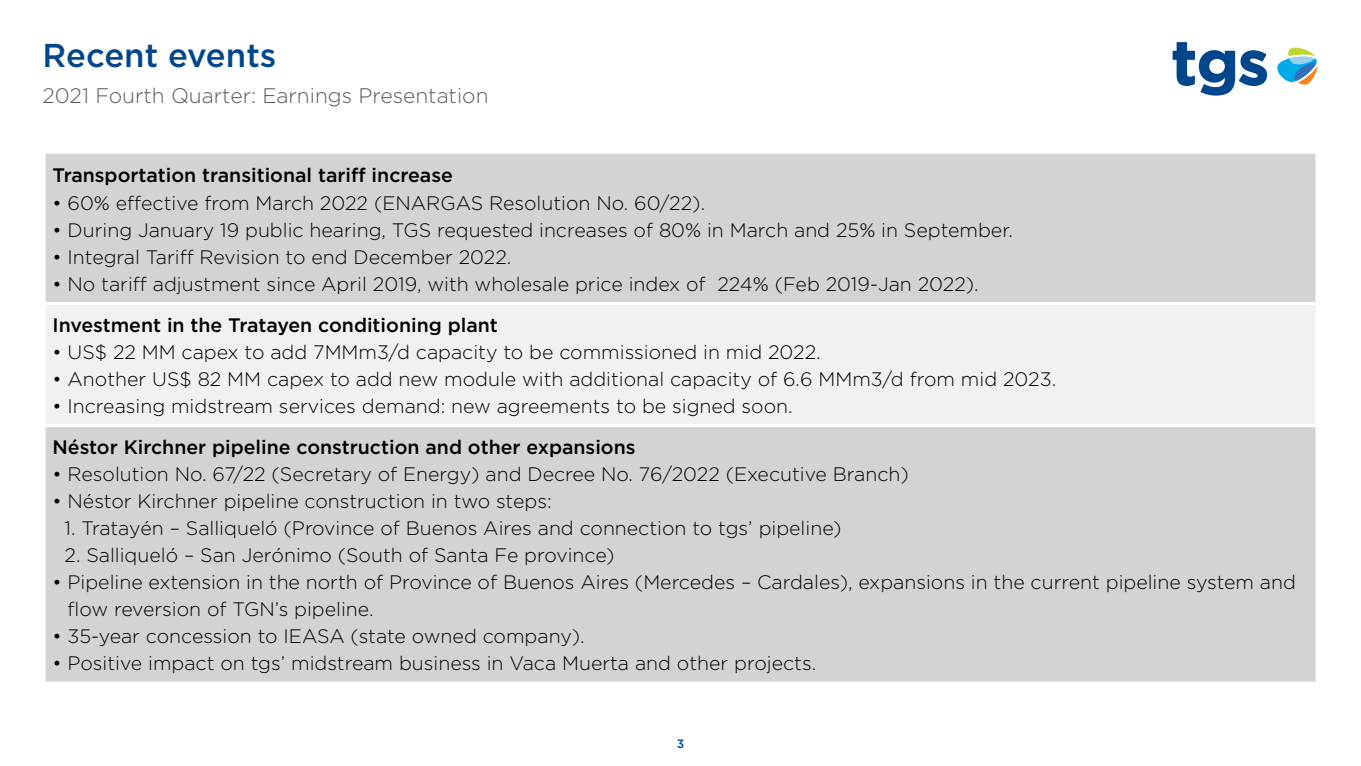
<style>
.page{position:relative;width:1361px;height:766px;background:#fff}
.page>*{position:absolute;margin:0;border:0;box-sizing:border-box;transform-origin:0 0}
.t1{font:500 33px "Gotham";color:#00468b}
.t2{font:300 21px "Gotham";color:#58595b}
.t3{font:300 19.5px/27px "Gotham";color:#000}
.t4{font:500 19.5px "Gotham";color:#000}
.t5{font:500 12px "Gotham";color:#00468b}
</style>
<div class="page">
<svg style="left:1172px;top:42px;width:95px;height:54px"></svg>
<svg style="left:1277px;top:47px;width:40px;height:38px"></svg>
<div style="left:46px;top:154px;width:1269px;height:527px;background:#d1d3d4"></div>
<div style="left:44px;top:303px;width:1273px;height:122px;background:#f1f1f2"></div>
<hr style="left:43px;top:305px;width:3px;height:119px;background:#fff">
<hr style="left:1315px;top:303px;width:3px;height:122px;background:#fff">
<hr style="left:43px;top:302px;width:1272px;height:3px;background:#fff">
<hr style="left:43px;top:424px;width:1272px;height:3px;background:#fff">
<h1 class="t1" style="left:43px;top:33px;width:235px">Recent events</h1>
<p class="t2" style="left:43px;top:84px;width:447px">2021 Fourth Quarter: Earnings Presentation</p>
<p class="t4" style="left:53px;top:163px;width:402px">Transportation transitional tariff increase</p>
<p class="t3" style="left:53px;top:189px;width:654px">• 60% effective from March 2022 (ENARGAS Resolution No. 60/22).</p>
<p class="t3" style="left:53px;top:216px;width:962px">• During January 19 public hearing, TGS requested increases of 80% in March and 25% in September.</p>
<p class="t3" style="left:53px;top:243px;width:460px">• Integral Tariff Revision to end December 2022.</p>
<p class="t3" style="left:53px;top:270px;width:927px">• No tariff adjustment since April 2019, with wholesale price index of 224% (Feb 2019-Jan 2022).</p>
<p class="t4" style="left:53px;top:312px;width:447px">Investment in the Tratayen conditioning plant</p>
<p class="t3" style="left:53px;top:338px;width:769px">• US$ 22 MM capex to add 7MMm3/d capacity to be commissioned in mid 2022.</p>
<p class="t3" style="left:53px;top:365px;width:1005px">• Another US$ 82 MM capex to add new module with additional capacity of 6.6 MMm3/d from mid 2023.</p>
<p class="t3" style="left:53px;top:392px;width:741px">• Increasing midstream services demand: new agreements to be signed soon.</p>
<p class="t4" style="left:53px;top:434px;width:584px">Néstor Kirchner pipeline construction and other expansions</p>
<p class="t3" style="left:53px;top:460px;width:858px">• Resolution No. 67/22 (Secretary of Energy) and Decree No. 76/2022 (Executive Branch)</p>
<p class="t3" style="left:53px;top:487px;width:501px">• Néstor Kirchner pipeline construction in two steps:</p>
<p class="t3" style="left:65px;top:514px;width:778px">1. Tratayén – Salliqueló (Province of Buenos Aires and connection to tgs’ pipeline)</p>
<p class="t3" style="left:65px;top:541px;width:551px">2. Salliqueló – San Jerónimo (South of Santa Fe province)</p>
<p class="t3" style="left:68px;top:568px;width:1230px;text-indent:-15px">• Pipeline extension in the north of Province of Buenos Aires (Mercedes – Cardales), expansions in the current pipeline system and flow reversion of TGN’s pipeline.</p>
<p class="t3" style="left:53px;top:622px;width:533px">• 35-year concession to IEASA (state owned company).</p>
<p class="t3" style="left:53px;top:649px;width:765px">• Positive impact on tgs’ midstream business in Vaca Muerta and other projects.</p>
<p class="t5" style="left:677px;top:735px;width:9px">3</p>
</div>
